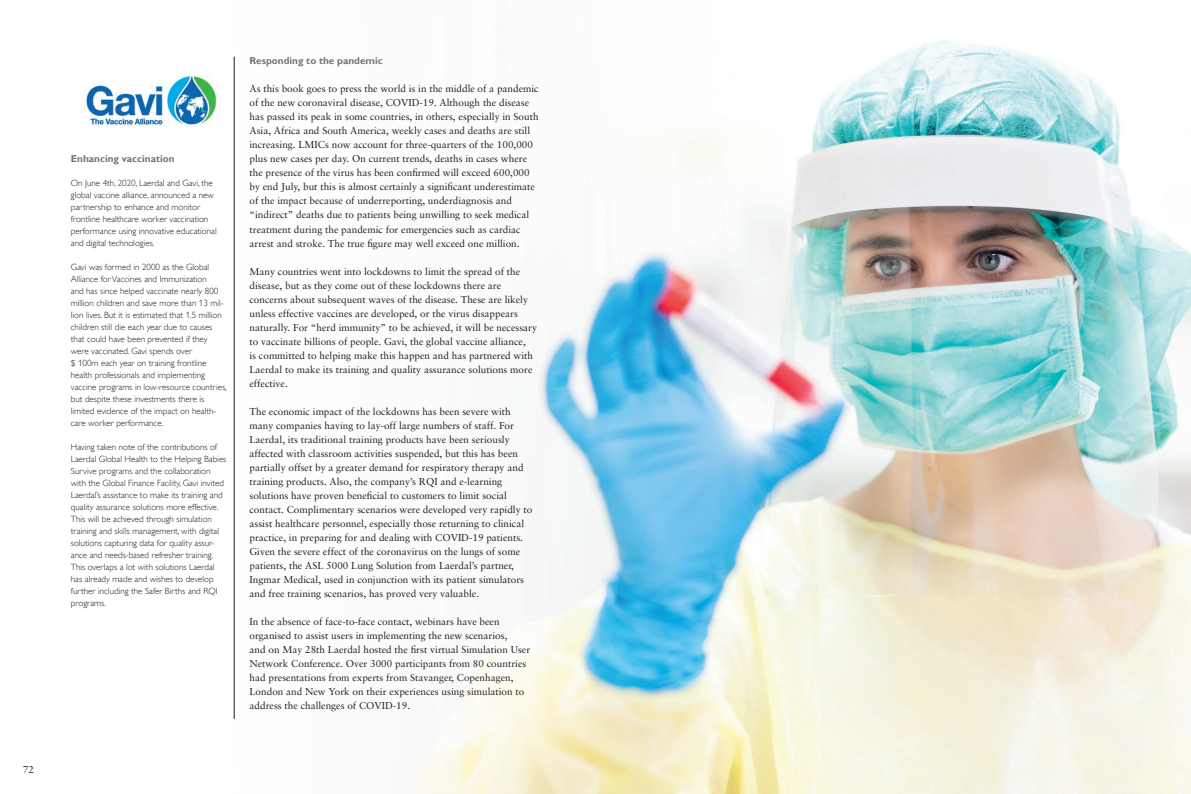
<style>
.page{position:relative;width:1191px;height:794px;background:#fff}
.page>*{position:absolute;margin:0;border:0;box-sizing:border-box;transform-origin:0 0}
.t1{font:10px/14px "Sabon";color:#231f20}
.t2{font:700 10px "Gill Alt One";color:#76766d}
.t3{font:300 9px/12px "Gill Alt One";color:#231f20}
</style>
<div class="page">
<img style="left:233px;top:41px;width:958px;height:753px">
<img style="left:86px;top:76px;width:131px;height:51px">
<hr style="left:234px;top:57px;width:1px;height:662px;background:#231f20">
<p class="t1" style="left:23px;top:762px;width:13px">72</p>
<p class="t2" style="left:71px;top:153px;width:105px">Enhancing vaccination</p>
<p class="t3" style="left:71px;top:177px;width:147px">On June 4th, 2020, Laerdal and Gavi, the global vaccine alliance, announced a new partnership to enhance and monitor frontline healthcare worker vaccination performance using innovative educational and digital technologies.</p>
<p class="t3" style="left:71px;top:261px;width:157px">Gavi was formed in 2000 as the Global Alliance for Vaccines and Immunization<br>and has since helped vaccinate nearly 800 million children and save more than 13 mil&shy;lion lives. But it is estimated that 1.5 million children still die each year due to causes that could have been prevented if they were vaccinated. Gavi spends over<br>$ 100m each year on training frontline health professionals and implementing vaccine programs in low-resource countries, but despite these investments there is limited evidence of the impact on health&shy;care worker performance.</p>
<p class="t3" style="left:71px;top:441px;width:157px">Having taken note of the contributions of Laerdal Global Health to the Helping Babies Survive programs and the collaboration with the Global Finance Facility, Gavi invited Laerdal’s assistance to make its training and quality assurance solutions more effective.<br>This will be achieved through simulation training and skills management, with digital solutions capturing data for quality assur&shy;ance and needs-based refresher training.<br>This overlaps a lot with solutions Laerdal has already made and wishes to develop further including the Safer Births and RQI programs.</p>
<p class="t2" style="left:249px;top:55px;width:135px">Responding to the pandemic</p>
<p class="t1" style="left:249px;top:82px;width:291px">As this book goes to press the world is in the middle of a pandemic of the new coronaviral disease, COVID-19. Although the disease has passed its peak in some countries, in others, especially in South Asia, Africa and South America, weekly cases and deaths are still increasing. LMICs now account for three-quarters of the 100,000 plus new cases per day. On current trends, deaths in cases where the presence of the virus has been confirmed will exceed 600,000 by end July, but this is almost certainly a significant underestimate of the impact because of underreporting, underdiagnosis and “indirect” deaths due to patients being unwilling to seek medical treatment during the pandemic for emergencies such as cardiac arrest and stroke. The true figure may well exceed one million.</p>
<p class="t1" style="left:249px;top:264px;width:289px">Many countries went into lockdowns to limit the spread of the disease, but as they come out of these lockdowns there are concerns about subsequent waves of the disease. These are likely unless effective vaccines are developed, or the virus disappears naturally. For “herd immunity” to be achieved, it will be necessary to vaccinate billions of people. Gavi, the global vaccine alliance,<br>is committed to helping make this happen and has partnered with Laerdal to make its training and quality assurance solutions more effective.</p>
<p class="t1" style="left:249px;top:404px;width:284px">The economic impact of the lockdowns has been severe with many companies having to lay-off large numbers of staff. For Laerdal, its traditional training products have been seriously affected with classroom activities suspended, but this has been partially offset by a greater demand for respiratory therapy and training products. Also, the company’s RQI and e-learning solutions have proven beneficial to customers to limit social contact. Complimentary scenarios were developed very rapidly to assist healthcare personnel, especially those returning to clinical practice, in preparing for and dealing with COVID-19 patients.<br>Given the severe effect of the coronavirus on the lungs of some patients, the ASL 5000 Lung Solution from Laerdal’s partner, Ingmar Medical, used in conjunction with its patient simulators and free training scenarios, has proved very valuable.</p>
<p class="t1" style="left:249px;top:614px;width:282px">In the absence of face-to-face contact, webinars have been organised to assist users in implementing the new scenarios,<br>and on May 28th Laerdal hosted the first virtual Simulation User Network Conference. Over 3000 participants from 80 countries had presentations from experts from Stavanger, Copenhagen, London and New York on their experiences using simulation to address the challenges of COVID-19.</p>
</div>
